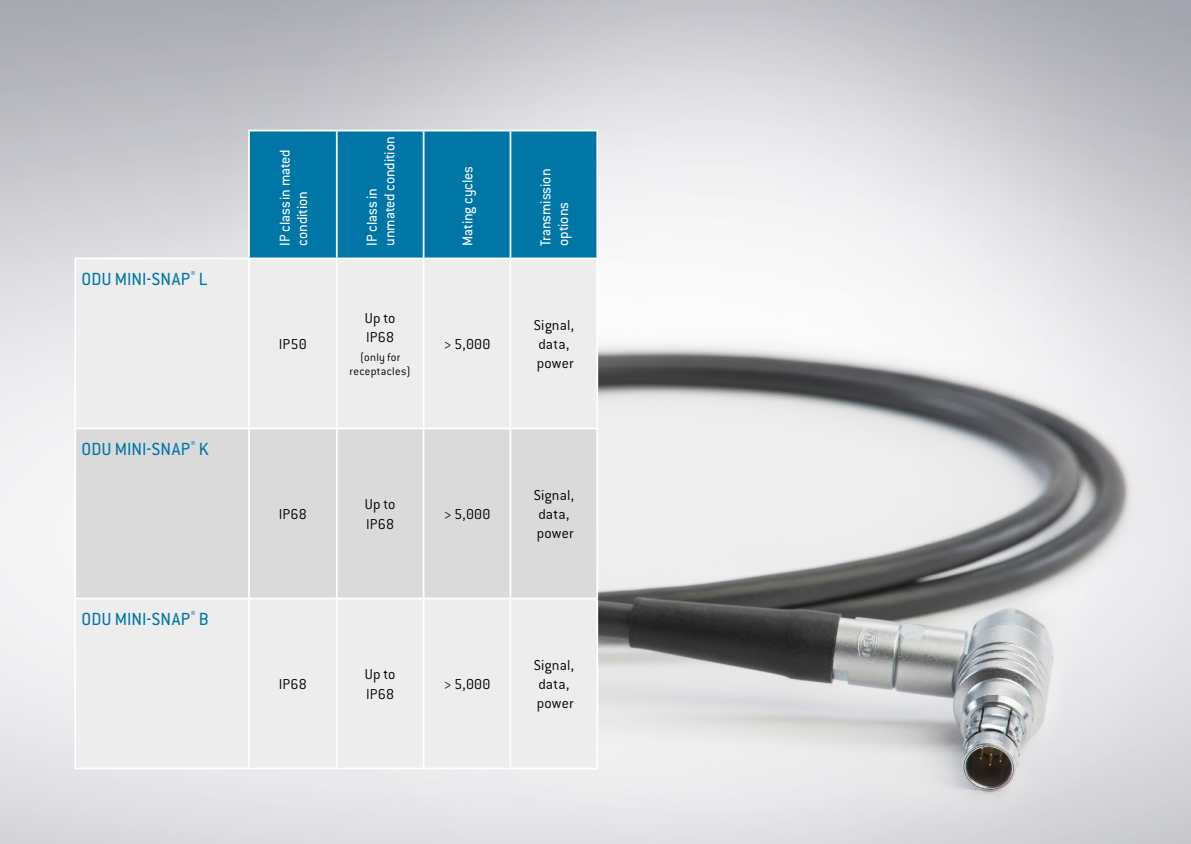
<style>
.page{position:relative;width:1191px;height:844px;background:#fff}
.page>*{position:absolute;margin:0;border:0;box-sizing:border-box;transform-origin:0 0}
.t1{font:19.25px "ITC Conduitfor ODU";color:#0076a7}
.t2{font:300 15.75px/19.2px "ITC Conduitfor ODU";letter-spacing:.01em;color:#000}
.t3{font:15.75px/17.5px "ITC Conduitfor ODU";color:#fff}
.t4{font:300 12.25px/14px "ITC Conduitfor ODU";letter-spacing:.02em;color:#000;text-align:center}
</style>
<div class="page">
<img style="left:347px;top:319px;width:844px;height:524px">
<div style="left:250px;top:131px;width:346px;height:126px;background:#0076a7"></div>
<div style="left:76px;top:259px;width:520px;height:508px;background:#ededed"></div>
<div style="left:76px;top:429px;width:520px;height:168px;background:#dadada"></div>
<hr style="left:336px;top:131px;width:2px;height:126px;background:#fff">
<hr style="left:423px;top:131px;width:1px;height:126px;background:#fff">
<hr style="left:509px;top:131px;width:2px;height:126px;background:#fff">
<hr style="left:248px;top:259px;width:2px;height:168px;background:#fff">
<hr style="left:336px;top:259px;width:2px;height:168px;background:#fff">
<hr style="left:423px;top:259px;width:1px;height:168px;background:#fff">
<hr style="left:509px;top:259px;width:2px;height:168px;background:#fff">
<hr style="left:596px;top:259px;width:2px;height:168px;background:#fff">
<hr style="left:74px;top:427px;width:175px;height:2px;background:#fff">
<hr style="left:249px;top:427px;width:88px;height:2px;background:#fff">
<hr style="left:248px;top:429px;width:2px;height:168px;background:#fff">
<hr style="left:337px;top:427px;width:86px;height:2px;background:#fff">
<hr style="left:336px;top:429px;width:2px;height:168px;background:#fff">
<hr style="left:423px;top:427px;width:87px;height:2px;background:#fff">
<hr style="left:423px;top:429px;width:1px;height:168px;background:#fff">
<hr style="left:510px;top:427px;width:88px;height:2px;background:#fff">
<hr style="left:509px;top:429px;width:2px;height:168px;background:#fff">
<hr style="left:596px;top:429px;width:2px;height:168px;background:#fff">
<hr style="left:74px;top:597px;width:175px;height:2px;background:#fff">
<hr style="left:249px;top:597px;width:88px;height:2px;background:#fff">
<hr style="left:248px;top:599px;width:2px;height:168px;background:#fff">
<hr style="left:337px;top:597px;width:86px;height:2px;background:#fff">
<hr style="left:336px;top:599px;width:2px;height:168px;background:#fff">
<hr style="left:423px;top:597px;width:87px;height:2px;background:#fff">
<hr style="left:423px;top:599px;width:1px;height:168px;background:#fff">
<hr style="left:510px;top:597px;width:88px;height:2px;background:#fff">
<hr style="left:509px;top:599px;width:2px;height:168px;background:#fff">
<hr style="left:596px;top:599px;width:2px;height:168px;background:#fff">
<hr style="left:337px;top:767px;width:86px;height:2px;background:#fff">
<hr style="left:423px;top:767px;width:87px;height:2px;background:#fff">
<hr style="left:510px;top:767px;width:88px;height:2px;background:#fff">
<p class="t1" style="left:82px;top:268px;width:127px">ODU MINI-SNAP<sup>®</sup> L</p>
<p class="t1" style="left:82px;top:438px;width:129px">ODU MINI-SNAP<sup>®</sup> K</p>
<p class="t1" style="left:82px;top:607px;width:128px">ODU MINI-SNAP<sup>®</sup> B</p>
<p class="t3" style="left:276px;top:246px;width:98px;rotate:-90deg">IP classin mated condition</p>
<p class="t2" style="left:279px;top:334px;width:29px">IP50</p>
<p class="t3" style="left:363px;top:246px;width:111px;rotate:-90deg">IP class in unmated condition</p>
<p class="t2" style="left:365px;top:308px;width:32px">Up to<br>IP68</p>
<p class="t4" style="left:349px;top:350px;width:63px">(only for receptacles)</p>
<p class="t3" style="left:459px;top:246px;width:81px;rotate:-90deg">Mating cycles</p>
<p class="t3" style="left:537px;top:246px;width:78px;rotate:-90deg">Transmission options</p>
<p class="t2" style="left:443px;top:334px;width:49px">&gt; 5,000</p>
<p class="t2" style="left:534px;top:315px;width:42px">Signal, data, power</p>
<p class="t2" style="left:279px;top:504px;width:30px">IP68</p>
<p class="t2" style="left:365px;top:495px;width:32px">Up to<br>IP68</p>
<p class="t2" style="left:443px;top:504px;width:49px">&gt; 5,000</p>
<p class="t2" style="left:534px;top:485px;width:42px">Signal, data, power</p>
<p class="t2" style="left:279px;top:674px;width:30px">IP68</p>
<p class="t2" style="left:365px;top:664px;width:32px">Up to<br>IP68</p>
<p class="t2" style="left:443px;top:674px;width:49px">&gt; 5,000</p>
<p class="t2" style="left:534px;top:655px;width:42px">Signal, data, power</p>
</div>
